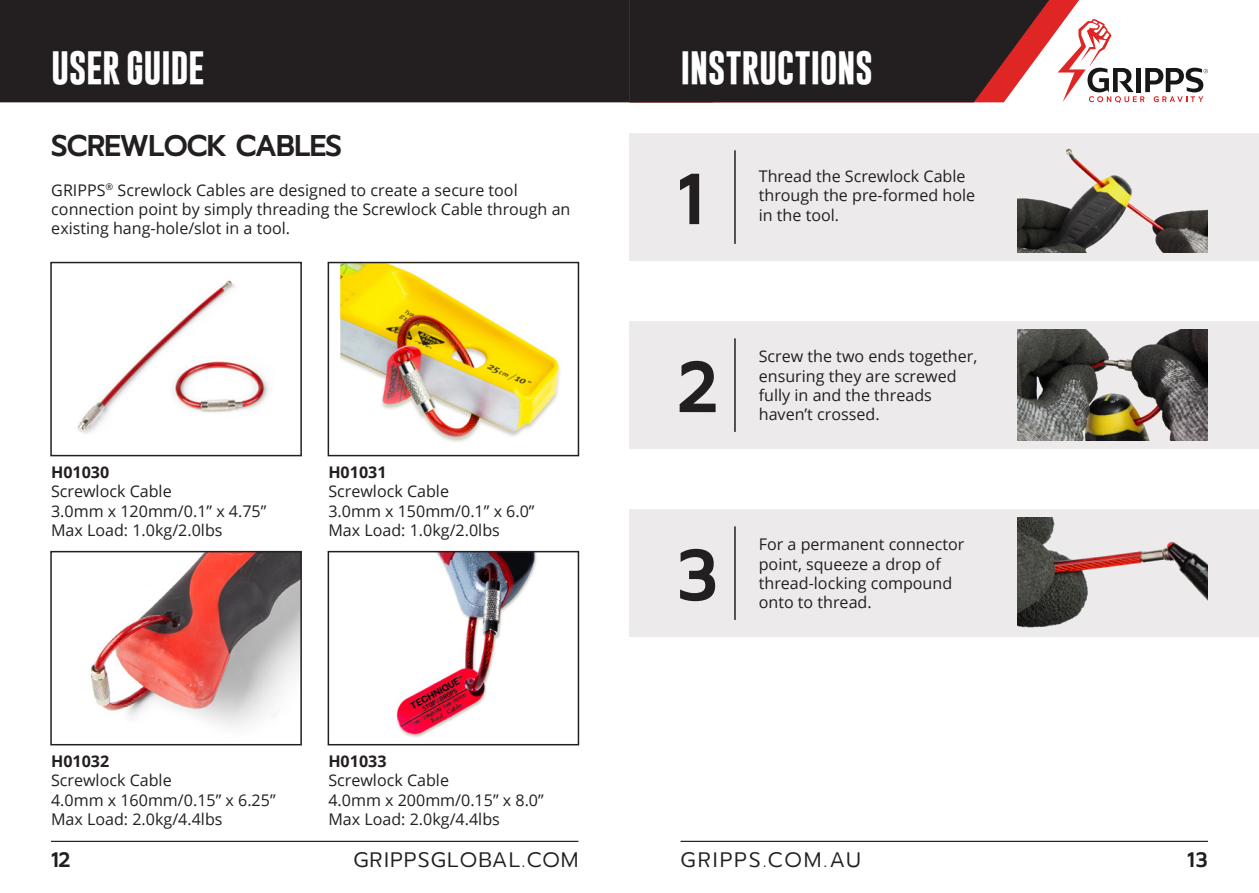
<style>
.page{position:relative;width:1259px;height:893px;background:#fff}
.page>*{position:absolute;margin:0;border:0;box-sizing:border-box;transform-origin:0 0}
.t1{font:700 72px "Metzler";color:#231f20}
.t2{font:700 33.9px "Gobold";letter-spacing:-.015em;color:#fff}
.t3{font:700 30px "Metzler";letter-spacing:-.04em;color:#231f20}
.t4{font:300 21px "Metzler";letter-spacing:.06em;color:#231f20}
.t5{font:300 21px "Metzler";letter-spacing:.09em;color:#231f20}
.t6{font:700 21px "Metzler";color:#231f20}
.Instruction_Copy{font:16.2px/19.2px "Open Sans";color:#231f20}
.Instruction_Copy-2{font:700 16.2px "Open Sans";color:#231f20}
</style>
<div class="page">
<hr style="left:680px;top:841px;width:528px;height:1px;background:#231f20">
<hr style="left:51px;top:841px;width:527px;height:1px;background:#231f20">
<div style="left:0;top:0;width:629px;height:102px;background:#231f20"></div>
<svg style="left:629px;top:0;width:450px;height:102px;fill:#231f20"></svg>
<svg style="left:1057px;top:19px;width:151px;height:84px"></svg>
<svg style="left:50px;top:261px;width:252px;height:196px"></svg>
<img style="left:327px;top:261px;width:253px;height:196px">
<svg style="left:50px;top:550px;width:252px;height:196px"></svg>
<svg style="left:327px;top:550px;width:253px;height:196px"></svg>
<div style="left:629px;top:509px;width:630px;height:128px;background:#edeaeb"></div>
<img style="left:1017px;top:518px;width:191px;height:110px">
<hr style="left:734px;top:526px;width:1px;height:94px;background:#231f20">
<div style="left:629px;top:321px;width:630px;height:128px;background:#edeaeb"></div>
<img style="left:1017px;top:330px;width:191px;height:110px">
<hr style="left:734px;top:338px;width:1px;height:94px;background:#231f20">
<div style="left:629px;top:133px;width:630px;height:128px;background:#edeaeb"></div>
<img style="left:1017px;top:148px;width:191px;height:104px">
<hr style="left:734px;top:150px;width:1px;height:94px;background:#231f20">
<h2 class="t2" style="left:51px;top:46px;width:155px">USER GUIDE</h2>
<h2 class="t2" style="left:680px;top:46px;width:194px">INSTRUCTIONS</h2>
<p class="t3" style="left:51px;top:128px;width:292px">SCREWLOCK CABLES</p>
<p class="Instruction_Copy" style="left:51px;top:180px;width:520px">GRIPPS<sup>®</sup> Screwlock Cables are designed to create a secure tool connection point by simply threading the Screwlock Cable through an existing hang-hole/slot in a tool.</p>
<p class="Instruction_Copy-2" style="left:51px;top:461px;width:60px">H01030</p>
<p class="Instruction_Copy" style="left:51px;top:481px;width:217px">Screwlock Cable<br>3.0mm x 120mm/0.1” x 4.75”</p>
<p class="Instruction_Copy" style="left:51px;top:520px;width:173px">Max Load: 1.0kg/2.0lbs</p>
<p class="Instruction_Copy-2" style="left:328px;top:461px;width:60px">H01031</p>
<p class="Instruction_Copy" style="left:328px;top:481px;width:208px">Screwlock Cable<br>3.0mm x 150mm/0.1” x 6.0”</p>
<p class="Instruction_Copy" style="left:328px;top:520px;width:173px">Max Load: 1.0kg/2.0lbs</p>
<p class="Instruction_Copy-2" style="left:51px;top:750px;width:60px">H01032</p>
<p class="Instruction_Copy" style="left:51px;top:770px;width:226px">Screwlock Cable<br>4.0mm x 160mm/0.15” x 6.25”</p>
<p class="Instruction_Copy" style="left:51px;top:809px;width:173px">Max Load: 2.0kg/4.4lbs</p>
<p class="Instruction_Copy-2" style="left:328px;top:750px;width:60px">H01033</p>
<p class="Instruction_Copy" style="left:328px;top:770px;width:217px">Screwlock Cable<br>4.0mm x 200mm/0.15” x 8.0”</p>
<p class="Instruction_Copy" style="left:328px;top:809px;width:173px">Max Load: 2.0kg/4.4lbs</p>
<p class="t1" style="left:677px;top:158px;width:28px">1</p>
<p class="Instruction_Copy" style="left:759px;top:166px;width:218px">Thread the Screwlock Cable through the pre-formed hole in the tool.</p>
<p class="t1" style="left:677px;top:346px;width:43px">2</p>
<p class="Instruction_Copy" style="left:759px;top:346px;width:220px">Screw the two ends together, ensuring they are screwed fully in and the threads haven’t crossed.</p>
<p class="t1" style="left:677px;top:534px;width:43px">3</p>
<p class="Instruction_Copy" style="left:759px;top:534px;width:207px">For a permanent connector point, squeeze a drop of thread-locking compound onto to thread.</p>
<p class="t6" style="left:51px;top:848px;width:21px">12</p>
<p class="t4" style="left:353px;top:848px;width:227px">GRIPPSGLOBAL.COM</p>
<p class="t5" style="left:680px;top:848px;width:182px">GRIPPS.COM.AU</p>
<p class="t6" style="left:1187px;top:848px;width:22px">13</p>
</div>
